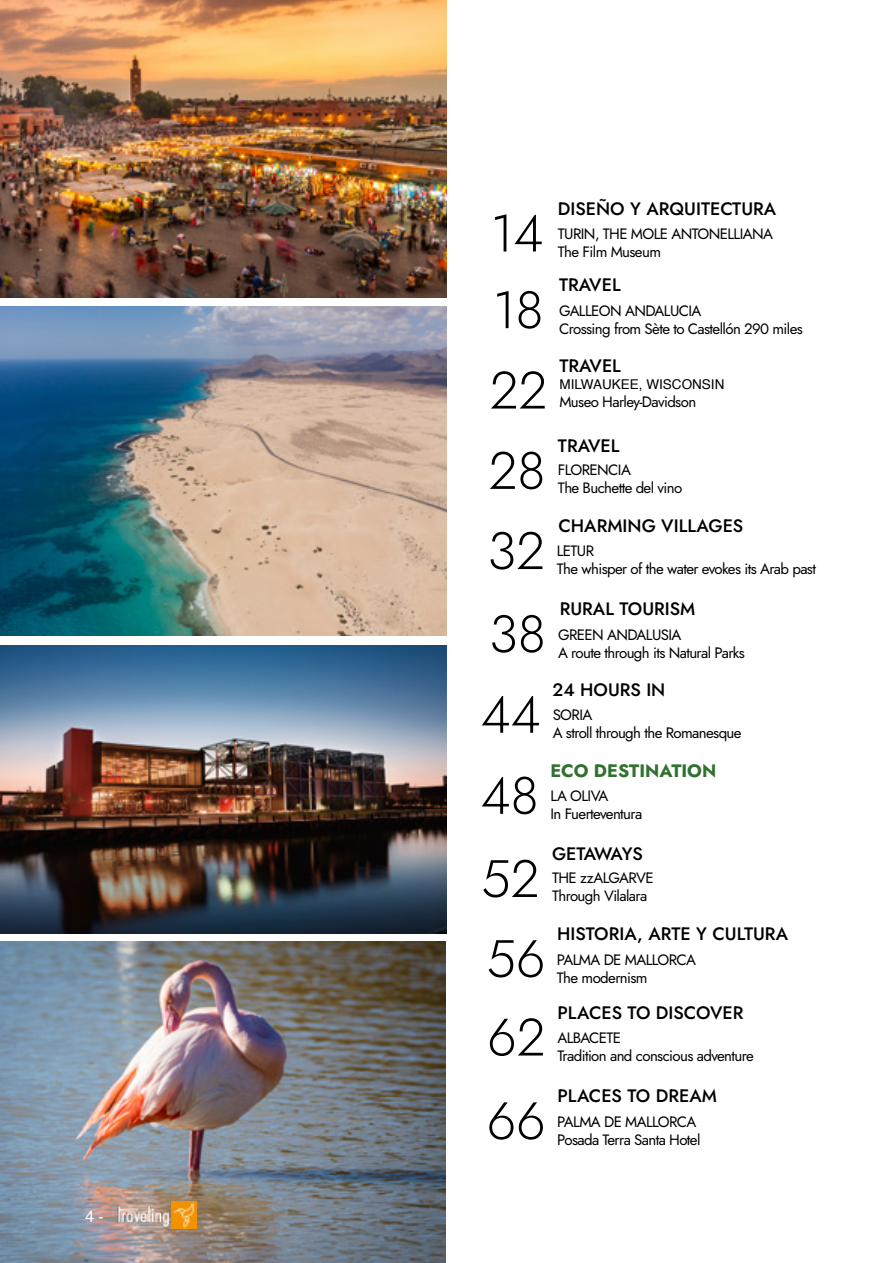
<style>
.page{position:relative;width:893px;height:1263px;background:#fff}
.page>*{position:absolute;margin:0;border:0;box-sizing:border-box;transform-origin:0 0}
.t1{font:52.5px "Jost";color:#000}
.t2{font:500 18px "Jost";color:#000}
.t3{font:700 18px "Jost";color:#307130}
.t4{font:500 18px "Jost";letter-spacing:-.07em;color:#000}
.t5{font:16.5px "Helvetica";color:#fff}
.t6{font:15px/18px "Jost";letter-spacing:-.04em;color:#000}
.t7{font:13.5px "Helvetica";color:#000}
.s1{font-size:15px}
</style>
<div class="page">
<img style="left:0;top:0;width:446px;height:298px">
<img style="left:0;top:307px;width:446px;height:328px">
<img style="left:0;top:942px;width:445px;height:321px">
<img style="left:0;top:645px;width:446px;height:288px">
<img style="left:116px;top:1202px;width:81px;height:27px">
<p class="t5" style="left:85px;top:1203px;width:20px">4 <span class="s1">-</span></p>
<h1 class="t1" style="left:491px;top:197px;width:54px">14</h1>
<h1 class="t1" style="left:493px;top:274px;width:52px">18</h1>
<h1 class="t1" style="left:490px;top:354px;width:59px">22</h1>
<p class="t2" style="left:558px;top:196px;width:220px">DISEÑO Y ARQUITECTURA</p>
<p class="t6" style="left:558px;top:225px;width:217px">TURIN, THE MOLE ANTONELLIANA<br>The Film Museum</p>
<p class="t2" style="left:559px;top:273px;width:63px">TRAVEL</p>
<p class="t6" style="left:559px;top:301px;width:245px">GALLEON ANDALUCIA<br>Crossing from Sète to Castellón 290 miles</p>
<p class="t2" style="left:559px;top:353px;width:63px">TRAVEL</p>
<p class="t7" style="left:559px;top:374px;width:167px">MILWAUKEE, WISCONSIN</p>
<p class="t6" style="left:559px;top:393px;width:138px">Museo Harley-Davidson</p>
<h1 class="t1" style="left:489px;top:435px;width:58px">28</h1>
<h1 class="t1" style="left:487px;top:515px;width:59px">32</h1>
<h1 class="t1" style="left:489px;top:598px;width:58px">38</h1>
<h1 class="t1" style="left:481px;top:679px;width:61px">44</h1>
<p class="t2" style="left:558px;top:434px;width:63px">TRAVEL</p>
<p class="t6" style="left:558px;top:461px;width:126px">FLORENCIA<br>The Buchette del vino</p>
<p class="t2" style="left:558px;top:514px;width:186px">CHARMING VILLAGES</p>
<p class="t6" style="left:557px;top:542px;width:261px">LETUR<br>The whisper of the water evokes its Arab past</p>
<p class="t2" style="left:560px;top:597px;width:137px">RURAL TOURISM</p>
<p class="t6" style="left:558px;top:625px;width:188px">GREEN ANDALUSIA<br>A route through its Natural Parks</p>
<p class="t2" style="left:553px;top:677px;width:114px">24 HOURS IN</p>
<p class="t6" style="left:553px;top:706px;width:190px">SORIA<br>A stroll through the Romanesque</p>
<h1 class="t1" style="left:481px;top:760px;width:60px">48</h1>
<p class="t3" style="left:550px;top:758px;width:167px">ECO DESTINATION</p>
<p class="t6" style="left:550px;top:787px;width:93px">LA OLIVA<br>In Fuerteventura</p>
<h1 class="t1" style="left:481px;top:843px;width:60px">52</h1>
<h1 class="t1" style="left:486px;top:923px;width:60px">56</h1>
<h1 class="t1" style="left:487px;top:1001px;width:60px">62</h1>
<p class="t4" style="left:552px;top:841px;width:92px">GETAWAYS</p>
<p class="t6" style="left:552px;top:869px;width:103px">THE zzALGARVE<br>Through Vilalara</p>
<p class="t2" style="left:557px;top:921px;width:233px">HISTORIA, ARTE Y CULTURA</p>
<p class="t6" style="left:557px;top:951px;width:141px">PALMA DE MALLORCA<br>The modernism</p>
<p class="t2" style="left:558px;top:1000px;width:188px">PLACES TO DISCOVER</p>
<p class="t6" style="left:557px;top:1029px;width:198px">ALBACETE<br>Tradition and conscious adventure</p>
<h1 class="t1" style="left:487px;top:1085px;width:60px">66</h1>
<p class="t2" style="left:557px;top:1084px;width:161px">PLACES TO DREAM</p>
<p class="t6" style="left:557px;top:1113px;width:145px">PALMA DE MALLORCA<br>Posada Terra Santa Hotel</p>
</div>
